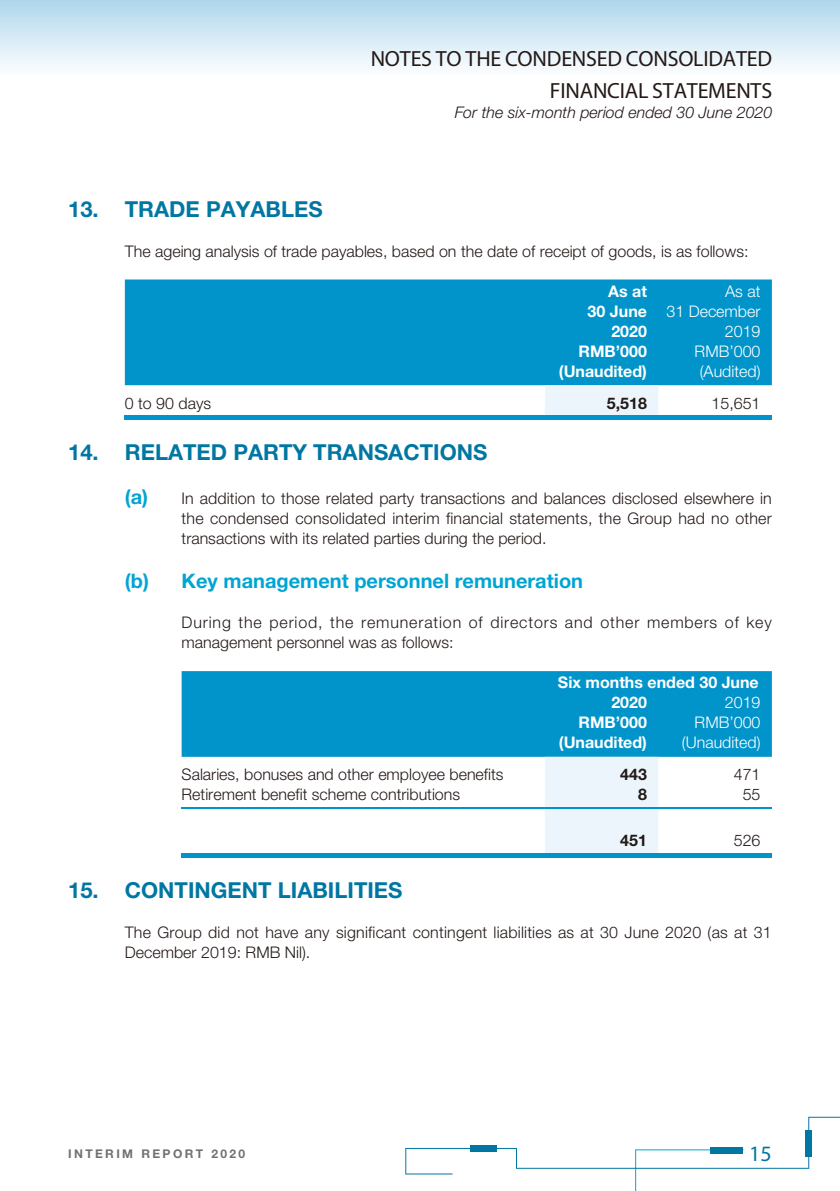
<style>
.page{position:relative;width:840px;height:1191px;background:#fff}
.page>*{position:absolute;margin:0;border:0;box-sizing:border-box;transform-origin:0 0}
.t1{font:700 22px "Helvetica Neue LT Std";color:#0077a2}
.t2{font:22px/32px "Myriad Pro";letter-spacing:-.01em;color:#231916;text-align:right}
.t3{font:22px "Myriad Pro";color:#0077a2}
.t4{font:700 20px "Helvetica Neue LT Std";color:#00a5d3}
.t5{font:300 16px/20px "Helvetica Neue LT Std";color:#231916;text-align:justify}
.t6{font:300 16px/20px "Helvetica Neue LT Std";letter-spacing:.055em;color:#231916}
.t7{font:700 16px/20px "Helvetica Neue LT Std";color:#fff;text-align:right}
.t8{font:300 16px/20px "Helvetica Neue LT Std";color:#fff;text-align:right}
.t9{font:italic 300 16px "Helvetica Neue LT Std";color:#231916}
.t10{font:700 16px "Helvetica Neue LT Std";color:#231916}
.t11{font:700 12px "Helvetica Neue LT Std";letter-spacing:.2em;color:#717171}
.s1{font-weight:700;font-size:20px;color:#00a5d3}
</style>
<div class="page">
<svg style="left:405px;top:1116px;width:434px;height:75px"></svg>
<div style="left:0;top:0;width:839px;height:79px;background:linear-gradient(to bottom,#b0d6ec,#fff)"></div>
<div style="left:469px;top:1145px;width:27px;height:6px;background:#0077a2"></div>
<div style="left:125px;top:279px;width:646px;height:106px;background:#0094ca"></div>
<div style="left:544px;top:385px;width:114px;height:31px;background:#ebf5fb"></div>
<hr style="left:125px;top:416px;width:419px;height:4px;background:#0094ca">
<hr style="left:544px;top:416px;width:114px;height:4px;background:#0094ca">
<hr style="left:658px;top:416px;width:113px;height:4px;background:#0094ca">
<div style="left:181px;top:671px;width:590px;height:86px;background:#0094ca"></div>
<div style="left:544px;top:757px;width:114px;height:96px;background:#ebf5fb"></div>
<hr style="left:181px;top:808px;width:363px;height:1px;background:#0094ca">
<hr style="left:544px;top:808px;width:114px;height:1px;background:#0094ca">
<hr style="left:658px;top:808px;width:113px;height:1px;background:#0094ca">
<hr style="left:181px;top:853px;width:363px;height:4px;background:#0094ca">
<hr style="left:544px;top:853px;width:114px;height:4px;background:#0094ca">
<hr style="left:658px;top:853px;width:113px;height:4px;background:#0094ca">
<h1 class="t2" style="left:370px;top:45px;width:403px">NOTES TO THE CONDENSED CONSOLIDATED<br>FINANCIAL STATEMENTS</h1>
<p class="t9" style="left:454px;top:106px;width:319px">For the six-month period ended 30 June 2020</p>
<h1 class="t1" style="left:68px;top:201px;width:256px">13. TRADE PAYABLES</h1>
<p class="t5" style="left:125px;top:243px;width:624px">The ageing analysis of trade payables, based on the date of receipt of goods, is as follows:</p>
<p class="t7" style="left:587px;top:283px;width:61px">As at<br>30 June<br>2020</p>
<p class="t8" style="left:666px;top:283px;width:95px">As at<br>31 December<br>2019</p>
<p class="t7" style="left:578px;top:343px;width:70px">RMB’000</p>
<p class="t8" style="left:694px;top:343px;width:67px">RMB’000</p>
<p class="t7" style="left:558px;top:363px;width:89px">(Unaudited)</p>
<p class="t8" style="left:699px;top:363px;width:62px">(Audited)</p>
<p class="t5" style="left:125px;top:395px;width:88px">0 to 90 days</p>
<p class="t10" style="left:606px;top:397px;width:42px">5,518</p>
<p class="t5" style="left:711px;top:395px;width:50px">15,651</p>
<h1 class="t1" style="left:68px;top:444px;width:420px">14. RELATED PARTY TRANSACTIONS</h1>
<p class="t5" style="left:181px;top:490px;width:591px;text-indent:-57px"><span class="s1">(a)</span> In addition to those related party transactions and balances disclosed elsewhere in the condensed consolidated interim financial statements, the Group had no other transactions with its related parties during the period.</p>
<p class="t4" style="left:125px;top:574px;width:459px">(b) Key management personnel remuneration</p>
<p class="t6" style="left:181px;top:614px;width:591px">During the period, the remuneration of directors and other members of key management personnel was as follows:</p>
<p class="t7" style="left:611px;top:674px;width:149px;text-align:left;text-indent:-53px">Six months ended 30 June<br>2020</p>
<p class="t8" style="left:724px;top:694px;width:37px">2019</p>
<p class="t7" style="left:578px;top:714px;width:70px">RMB’000</p>
<p class="t8" style="left:694px;top:714px;width:67px">RMB’000</p>
<p class="t7" style="left:558px;top:734px;width:89px">(Unaudited)</p>
<p class="t8" style="left:681px;top:734px;width:80px">(Unaudited)</p>
<p class="t5" style="left:181px;top:766px;width:323px">Salaries, bonuses and other employee benefits</p>
<p class="t10" style="left:620px;top:768px;width:28px">443</p>
<p class="t5" style="left:733px;top:766px;width:28px">471</p>
<p class="t5" style="left:181px;top:786px;width:280px">Retirement benefit scheme contributions</p>
<p class="t10" style="left:637px;top:788px;width:10px">8</p>
<p class="t5" style="left:742px;top:786px;width:19px">55</p>
<p class="t10" style="left:620px;top:834px;width:28px">451</p>
<p class="t5" style="left:733px;top:832px;width:28px">526</p>
<h1 class="t1" style="left:68px;top:882px;width:336px">15. CONTINGENT LIABILITIES</h1>
<p class="t5" style="left:125px;top:924px;width:648px">The Group did not have any significant contingent liabilities as at 30 June 2020 (as at 31<br>December 2019: RMB Nil).</p>
<p class="t11" style="left:68px;top:1149px;width:178px">INTERIM REPORT 2020</p>
<h1 class="t3" style="left:748px;top:1145px;width:24px">15</h1>
</div>
